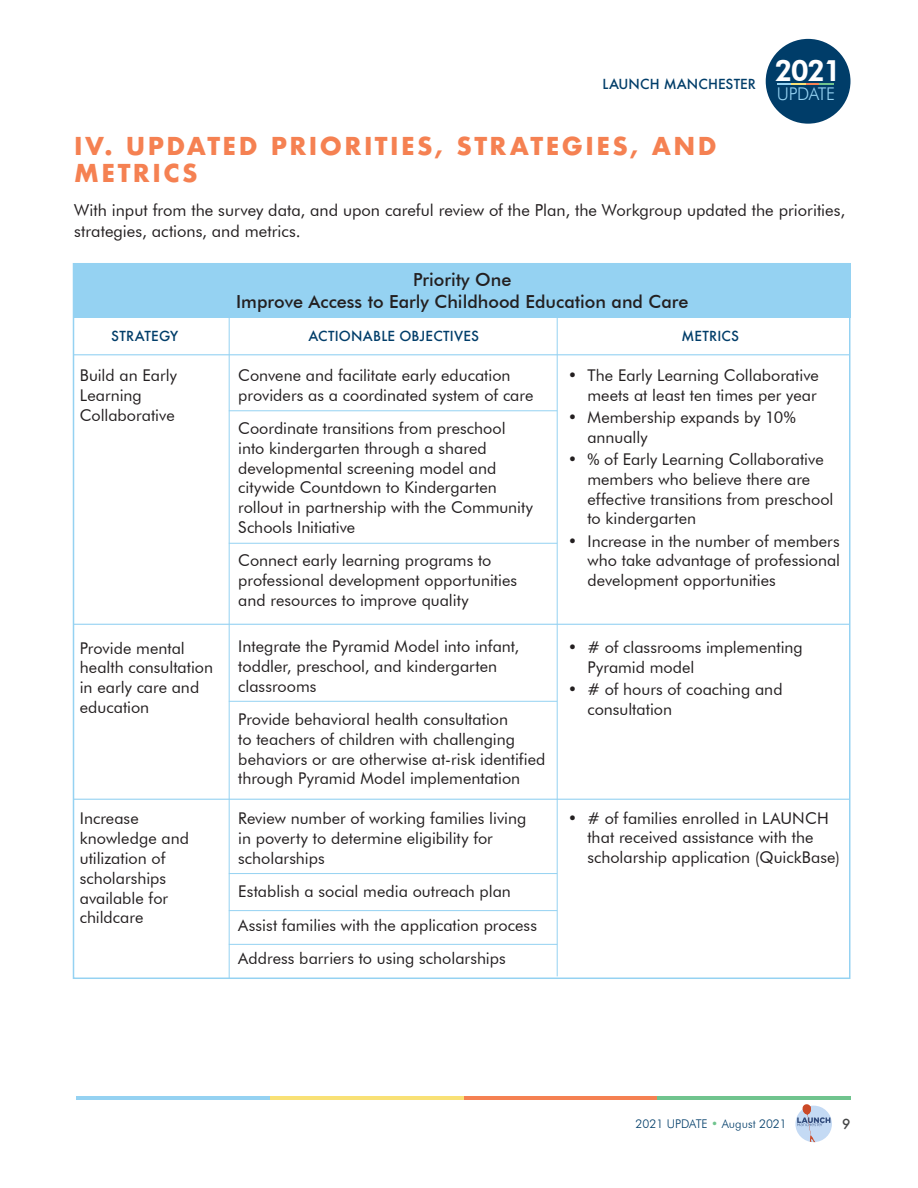
<style>
.page{position:relative;width:918px;height:1188px;background:#fff}
.page>*{position:absolute;margin:0;border:0;box-sizing:border-box;transform-origin:0 0}
.hd1{font:700 24px/27px "Futura";letter-spacing:.1em;color:#f58152}
.t1{font:500 18px "Futura BT";color:#231f20}
.t2{font:300 17.55px "Futura BT";letter-spacing:-.02em;color:#95d2f2}
.btxt{font:16.5px/20.7px "Futura BT";color:#231f20}
.gird_copy{font:16.2px/19.8px "Futura BT";color:#231f20}
.grid_bullet_copy{font:16.2px/19.8px "Futura BT";color:#231f20}
.t3{font:500 13.5px "Futura";letter-spacing:.015em;color:#003d69}
.t4{font:500 13.5px "Futura";color:#454647}
.t5{font:300 12px "Futura BT";color:#003d69}
.s1{color:#70c48e}
</style>
<div class="page">
<svg style="left:795px;top:1106px;width:37px;height:36px"></svg>
<svg style="left:797px;top:1104px;width:33px;height:38px"></svg>
<hr style="left:76px;top:1096px;width:193px;height:3px;background:#95d2f2">
<hr style="left:463px;top:1096px;width:194px;height:3px;background:#f58152">
<hr style="left:270px;top:1096px;width:193px;height:3px;background:#f9e176">
<hr style="left:657px;top:1096px;width:193px;height:3px;background:#70c48e">
<div style="left:766px;top:39px;width:84px;height:85px;background:#003d69;border-radius:50%"></div>
<svg style="left:777px;top:83px;width:57px;height:2px"></svg>
<hr style="left:229px;top:312px;width:1px;height:666px;background:#95d2f2">
<hr style="left:557px;top:312px;width:1px;height:664px;background:#95d2f2">
<div style="left:74px;top:263px;width:776px;height:55px;background:#95d2f2"></div>
<hr style="left:74px;top:354px;width:776px;height:1px;background:#95d2f2">
<hr style="left:74px;top:624px;width:776px;height:1px;background:#95d2f2">
<hr style="left:74px;top:799px;width:776px;height:1px;background:#95d2f2">
<hr style="left:229px;top:543px;width:328px;height:1px;background:#95d2f2">
<hr style="left:229px;top:701px;width:328px;height:1px;background:#95d2f2">
<hr style="left:229px;top:873px;width:328px;height:1px;background:#95d2f2">
<hr style="left:229px;top:910px;width:328px;height:1px;background:#95d2f2">
<hr style="left:229px;top:944px;width:328px;height:1px;background:#95d2f2">
<hr style="left:229px;top:410px;width:328px;height:1px;background:#95d2f2">
<p class="t3" style="left:602px;top:75px;width:241px">LAUNCH MANCHESTER <sup>2021</sup></p>
<p class="t2" style="left:777px;top:83px;width:60px">UPDATE</p>
<p class="hd1" style="left:74px;top:132px;width:644px">IV. UPDATED PRIORITIES, STRATEGIES, AND<br>METRICS</p>
<p class="btxt" style="left:74px;top:200px;width:773px">With input from the survey data, and upon careful review of the Plan, the Workgroup updated the priorities, strategies, actions, and metrics.</p>
<p class="t1" style="left:413px;top:269px;width:100px">Priority One</p>
<p class="t1" style="left:236px;top:291px;width:454px">Improve Access to Early Childhood Education and Care</p>
<p class="t3" style="left:111px;top:327px;width:69px">STRATEGY</p>
<p class="t3" style="left:308px;top:327px;width:172px">ACTIONABLE OBJECTIVES</p>
<p class="t3" style="left:681px;top:327px;width:59px">METRICS</p>
<p class="gird_copy" style="left:80px;top:365px;width:99px">Build an Early<br>Learning<br>Collaborative</p>
<p class="gird_copy" style="left:238px;top:365px;width:297px">Convene and facilitate early education providers as a coordinated system of care</p>
<p class="gird_copy" style="left:238px;top:418px;width:296px">Coordinate transitions from preschool into kindergarten through a shared developmental screening model and citywide Countdown to Kindergarten rollout in partnership with the Community Schools Initiative</p>
<p class="gird_copy" style="left:238px;top:551px;width:280px">Connect early learning programs to professional development opportunities and resources to improve quality</p>
<p class="gird_copy" style="left:238px;top:636px;width:283px">Integrate the Pyramid Model into infant, toddler, preschool, and kindergarten classrooms</p>
<p class="gird_copy" style="left:238px;top:709px;width:309px">Provide behavioral health consultation<br>to teachers of children with challenging behaviors or are otherwise at-risk identified through Pyramid Model implementation</p>
<p class="gird_copy" style="left:238px;top:809px;width:290px">Review number of working families living in poverty to determine eligibility for scholarships</p>
<p class="gird_copy" style="left:238px;top:882px;width:274px">Establish a social media outreach plan</p>
<p class="gird_copy" style="left:238px;top:915px;width:300px">Assist families with the application process</p>
<p class="gird_copy" style="left:238px;top:948px;width:269px">Address barriers to using scholarships</p>
<p class="grid_bullet_copy" style="left:568px;top:365px;width:253px;text-align:right">• The Early Learning Collaborative meets at least ten times per year</p>
<p class="grid_bullet_copy" style="left:587px;top:407px;width:210px;text-indent:-20px">• Membership expands by 10% annually</p>
<p class="grid_bullet_copy" style="left:587px;top:449px;width:248px;text-indent:-20px">• % of Early Learning Collaborative members who believe there are effective transitions from preschool to kindergarten</p>
<p class="grid_bullet_copy" style="left:587px;top:531px;width:254px;text-align:justify;text-indent:-20px">• Increase in the number of members who take advantage of professional development opportunities</p>
<p class="grid_bullet_copy" style="left:587px;top:637px;width:217px;text-indent:-20px">• # of classrooms implementing<br>Pyramid model</p>
<p class="grid_bullet_copy" style="left:587px;top:679px;width:197px;text-indent:-20px">• # of hours of coaching and consultation</p>
<p class="gird_copy" style="left:80px;top:638px;width:135px">Provide mental health consultation in early care and education</p>
<p class="grid_bullet_copy" style="left:587px;top:808px;width:254px;text-indent:-20px">• # of families enrolled in LAUNCH that received assistance with the scholarship application (QuickBase)</p>
<p class="gird_copy" style="left:80px;top:809px;width:111px">Increase knowledge and utilization of scholarships available for childcare</p>
<p class="t5" style="left:636px;top:1117px;width:153px">2021 UPDATE <span class="s1">•</span> August 2021</p>
<p class="t4" style="left:842px;top:1115px;width:10px">9</p>
</div>
